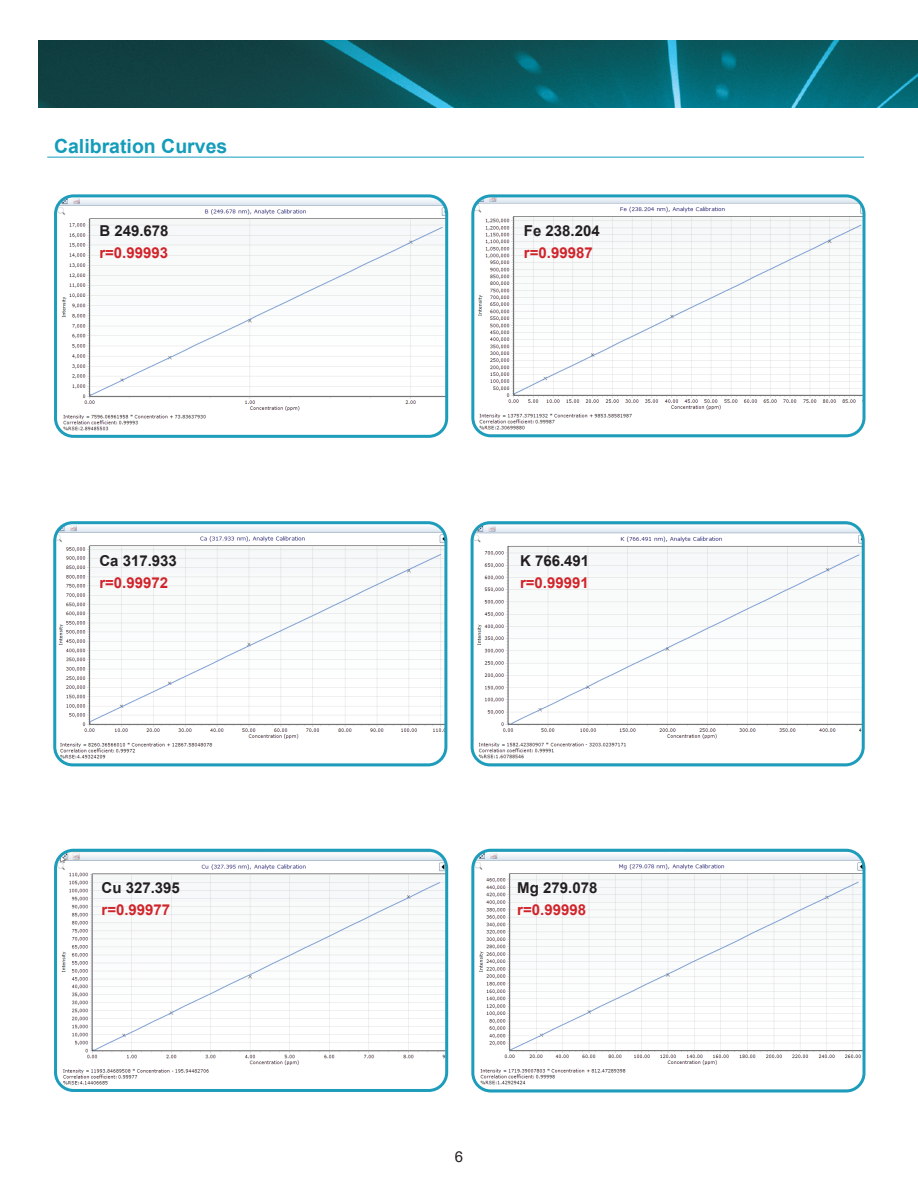
<style>
.page{position:relative;width:918px;height:1188px;background:#fff}
.page>*{position:absolute;margin:0;border:0;box-sizing:border-box;transform-origin:0 0}
.Subhead_with_rule{font:700 19.5px "Arial";color:#149cbb}
.t1{font:700 15px "Arial";color:#d1232a}
.t2{font:700 15px "Arial";color:#231f20}
.t3{font:15px "Arial";color:#231f20}
</style>
<div class="page">
<hr style="left:47px;top:157px;width:817px;height:1px;background:#149cbb">
<img style="left:472px;top:525px;width:389px;height:240px">
<div style="left:471px;top:521px;width:394px;height:245px;border:3px solid #1d9dbb;border-radius:18px"></div>
<img style="left:57px;top:525px;width:389px;height:240px">
<div style="left:53px;top:521px;width:394px;height:245px;border:3px solid #1d9dbb;border-radius:18px"></div>
<img style="left:475px;top:853px;width:387px;height:236px">
<div style="left:471px;top:849px;width:395px;height:244px;border:3px solid #1d9dbb;border-radius:18px"></div>
<img style="left:58px;top:850px;width:389px;height:238px">
<div style="left:54px;top:849px;width:394px;height:243px;border:3px solid #1d9dbb;border-radius:18px"></div>
<img style="left:475px;top:198px;width:387px;height:235px">
<div style="left:471px;top:194px;width:395px;height:243px;border:3px solid #1d9dbb;border-radius:18px"></div>
<img style="left:58px;top:198px;width:386px;height:236px">
<div style="left:54px;top:194px;width:394px;height:244px;border:3px solid #1d9dbb;border-radius:18px"></div>
<img style="left:38px;top:40px;width:880px;height:67px">
<p class="Subhead_with_rule" style="left:54px;top:133px;width:175px">Calibration Curves</p>
<p class="t2" style="left:99px;top:221px;width:71px">B 249.678</p>
<p class="t1" style="left:99px;top:242px;width:70px">r=0.99993</p>
<p class="t2" style="left:524px;top:221px;width:77px">Fe 238.204</p>
<p class="t1" style="left:524px;top:242px;width:70px">r=0.99987</p>
<p class="t2" style="left:99px;top:550px;width:79px">Ca 317.933</p>
<p class="t1" style="left:99px;top:572px;width:70px">r=0.99972</p>
<p class="t2" style="left:520px;top:550px;width:71px">K 766.491</p>
<p class="t1" style="left:520px;top:572px;width:70px">r=0.99991</p>
<p class="t2" style="left:102px;top:877px;width:80px">Cu 327.395</p>
<p class="t1" style="left:102px;top:899px;width:70px">r=0.99977</p>
<p class="t2" style="left:517px;top:877px;width:82px">Mg 279.078</p>
<p class="t1" style="left:517px;top:899px;width:70px">r=0.99998</p>
<p class="t3" style="left:455px;top:1147px;width:10px">6</p>
</div>
